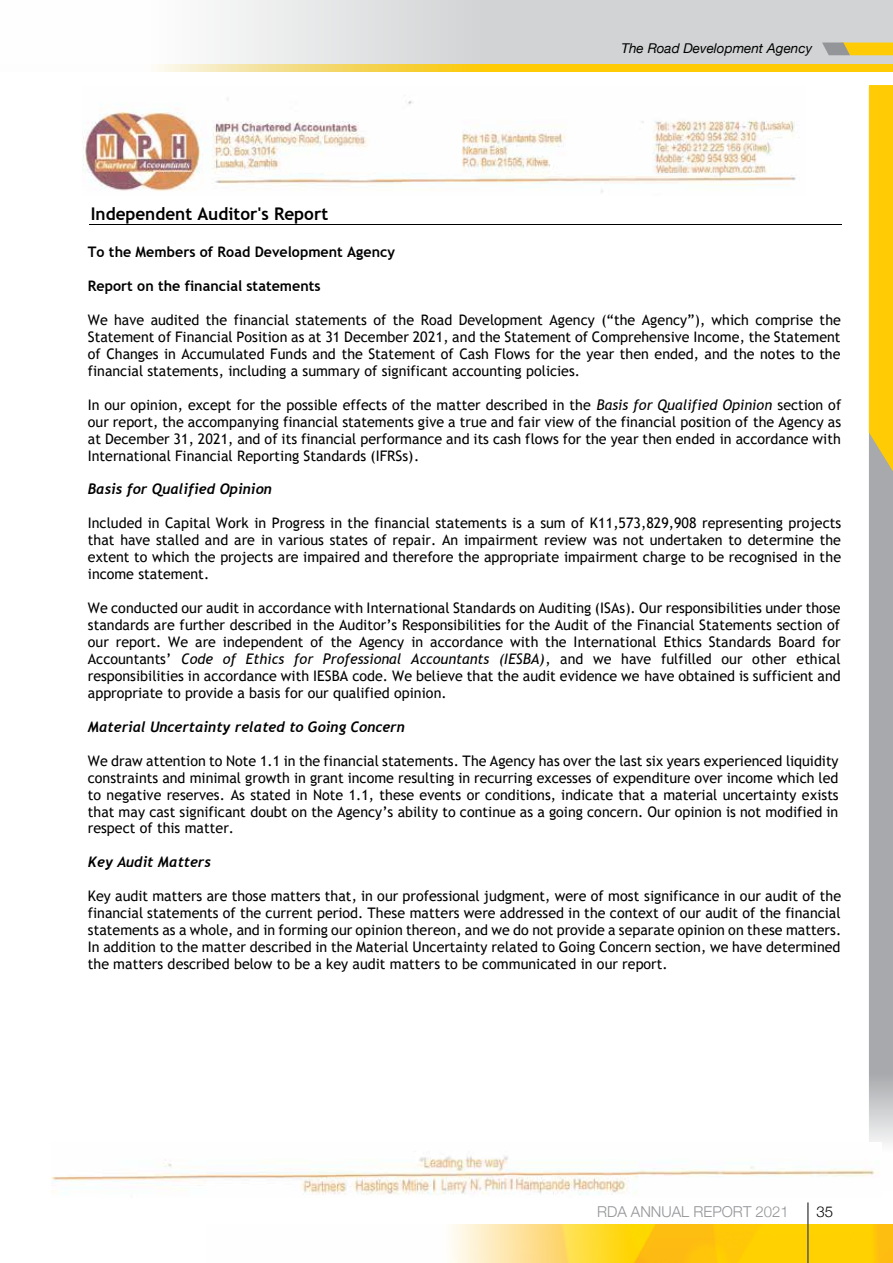
<style>
.page{position:relative;width:893px;height:1263px;background:#fff}
.page>*{position:absolute;margin:0;border:0;box-sizing:border-box;transform-origin:0 0}
.t1{font:700 17.55px "Trebuchet MS";color:#000}
.t2{font:300 15px "Helvetica Neue";color:#939598}
.t3{font:300 15px "Helvetica Neue";color:#000}
.t4{font:14.55px/17px "Trebuchet MS";color:#000;text-align:justify}
.t5{font:italic 700 14.55px "Trebuchet";color:#000}
.t6{font:700 14.55px "Trebuchet MS";color:#000}
.t7{font:italic 13.5px "Helvetica Neue";color:#000}
.s1{font-style:italic}
</style>
<div class="page">
<div style="left:1px;top:0;width:892px;height:72px;background:linear-gradient(to right,#fefefe,#c4c6c7)"></div>
<svg style="left:869px;top:85px;width:24px;height:1060px"></svg>
<img style="left:450px;top:1225px;width:443px;height:38px">
<hr style="left:807px;top:1202px;width:2px;height:61px;background:#58595b">
<svg style="left:822px;top:43px;width:71px;height:12px"></svg>
<svg style="left:1px;top:64px;width:892px;height:8px"></svg>
<hr style="left:90px;top:224px;width:752px;height:1px;background:#000">
<img style="left:83px;top:98px;width:713px;height:95px">
<img style="left:51px;top:1142px;width:831px;height:53px">
<p class="t7" style="left:621px;top:39px;width:192px">The Road Development Agency</p>
<p class="t1" style="left:91px;top:203px;width:239px">Independent Auditor's Report</p>
<p class="t6" style="left:88px;top:243px;width:309px">To the Members of Road Development Agency</p>
<p class="t6" style="left:88px;top:277px;width:234px">Report on the financial statements</p>
<p class="t4" style="left:88px;top:311px;width:754px">We have audited the financial statements of the Road Development Agency (“the Agency”), which comprise the Statement of Financial Position as at 31 December 2021, and the Statement of Comprehensive Income, the Statement of Changes in Accumulated Funds and the Statement of Cash Flows for the year then ended, and the notes to the financial statements, including a summary of significant accounting policies.</p>
<p class="t4" style="left:88px;top:396px;width:755px">In our opinion, except for the possible effects of the matter described in the <span class="s1">Basis for Qualified Opinion</span> section of our report, the accompanying financial statements give a true and fair view of the financial position of the Agency as at December 31, 2021, and of its financial performance and its cash flows for the year then ended in accordance with International Financial Reporting Standards (IFRSs).</p>
<p class="t5" style="left:88px;top:480px;width:185px">Basis for Qualified Opinion</p>
<p class="t4" style="left:88px;top:515px;width:755px">Included in Capital Work in Progress in the financial statements is a sum of K11,573,829,908 representing projects that have stalled and are in various states of repair. An impairment review was not undertaken to determine the extent to which the projects are impaired and therefore the appropriate impairment charge to be recognised in the income statement.</p>
<p class="t4" style="left:88px;top:599px;width:754px">We conducted our audit in accordance with International Standards on Auditing (ISAs). Our responsibilities under those standards are further described in the Auditor’s Responsibilities for the Audit of the Financial Statements section of our report. We are independent of the Agency in accordance with the International Ethics Standards Board for Accountants’ <span class="s1">Code of Ethics for Professional Accountants (IESBA)</span>, and we have fulfilled our other ethical responsibilities in accordance with IESBA code. We believe that the audit evidence we have obtained is sufficient and appropriate to provide a basis for our qualified opinion.</p>
<p class="t5" style="left:88px;top:717px;width:318px">Material Uncertainty related to Going Concern</p>
<p class="t4" style="left:88px;top:752px;width:752px">We draw attention to Note 1.1 in the financial statements. The Agency has over the last six years experienced liquidity constraints and minimal growth in grant income resulting in recurring excesses of expenditure over income which led to negative reserves. As stated in Note 1.1, these events or conditions, indicate that a material uncertainty exists that may cast significant doubt on the Agency’s ability to continue as a going concern. Our opinion is not modified in respect of this matter.</p>
<p class="t5" style="left:88px;top:853px;width:125px">Key Audit Matters</p>
<p class="t4" style="left:88px;top:887px;width:755px">Key audit matters are those matters that, in our professional judgment, were of most significance in our audit of the financial statements of the current period. These matters were addressed in the context of our audit of the financial statements as a whole, and in forming our opinion thereon, and we do not provide a separate opinion on these matters.<br>In addition to the matter described in the Material Uncertainty related to Going Concern section, we have determined the matters described below to be a key audit matters to be communicated in our report.</p>
<p class="t2" style="left:597px;top:1199px;width:193px">RDA ANNUAL REPORT 2021</p>
<p class="t3" style="left:816px;top:1199px;width:18px">35</p>
</div>
